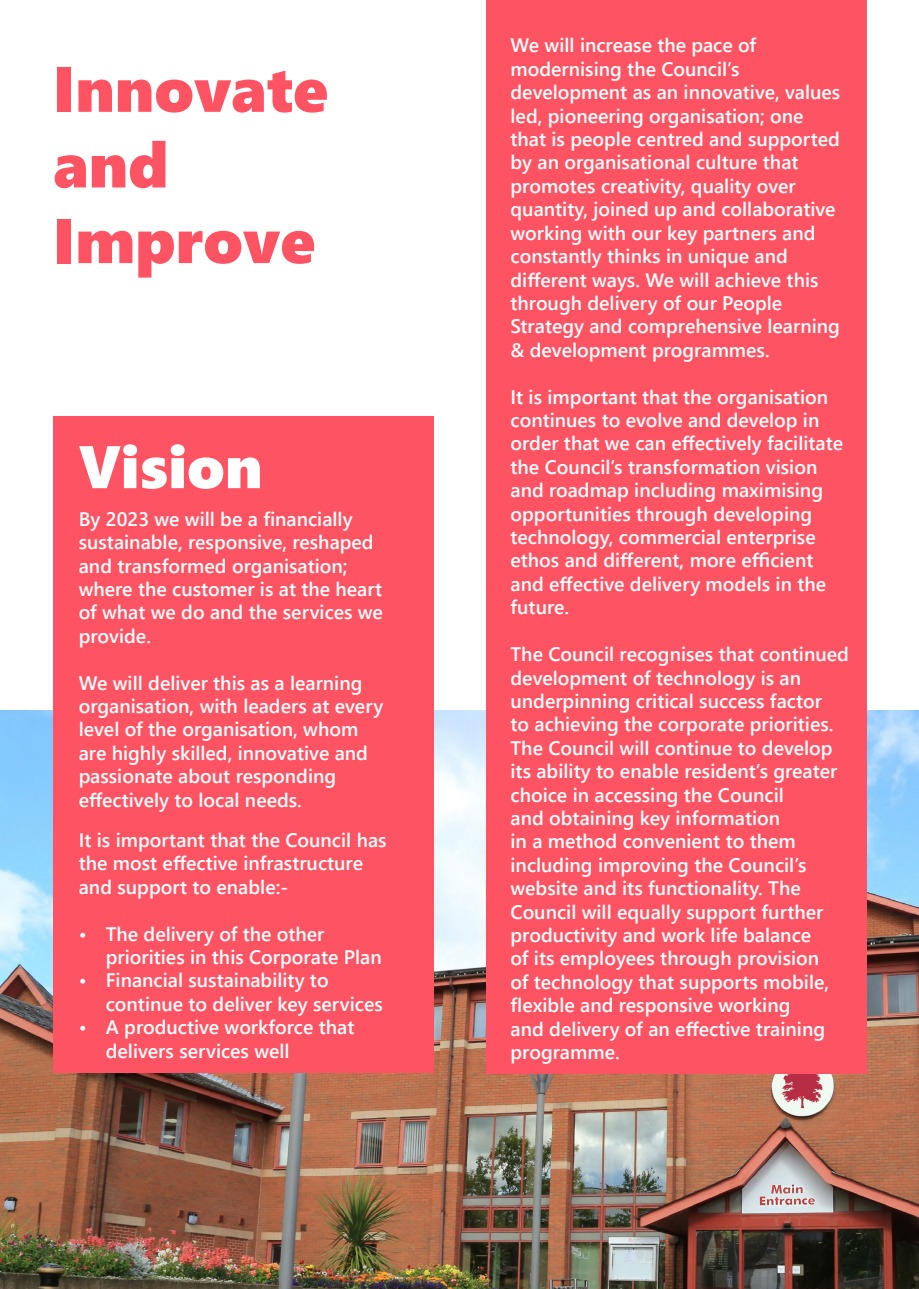
<style>
.page{position:relative;width:919px;height:1289px;background:#fff}
.page>*{position:absolute;margin:0;border:0;box-sizing:border-box;transform-origin:0 0}
.t1{font:63px/75.6px "Segoe UI Black";color:#fe5363}
.t2{font:60px "Segoe UI Black";color:#fff}
.t3{font:600 19.5px/23.4px "Segoe UI";color:#fff}
</style>
<div class="page">
<img style="left:0;top:710px;width:918px;height:578px">
<div style="left:486px;top:0;width:381px;height:1073px;background:#fe5363"></div>
<div style="left:53px;top:416px;width:381px;height:657px;background:#fe5363"></div>
<p class="t1" style="left:53px;top:48px;width:276px">Innovate and<br>Improve</p>
<p class="t2" style="left:79px;top:423px;width:185px">Vision</p>
<p class="t3" style="left:79px;top:505px;width:306px">By 2023 we will be a financially sustainable, responsive, reshaped and transformed organisation; where the customer is at the heart of what we do and the services we provide.</p>
<p class="t3" style="left:79px;top:669px;width:306px">We will deliver this as a learning organisation, with leaders at every level of the organisation, whom are highly skilled, innovative and passionate about responding effectively to local needs.</p>
<p class="t3" style="left:79px;top:826px;width:309px">It is important that the Council has the most effective infrastructure and support to enable:-</p>
<p class="t3" style="left:106px;top:920px;width:277px;text-indent:-27px">• The delivery of the other priorities in this Corporate Plan</p>
<p class="t3" style="left:106px;top:967px;width:278px;text-indent:-27px">• Financial sustainability to continue to deliver key services</p>
<p class="t3" style="left:106px;top:1014px;width:250px;text-indent:-27px">• A productive workforce that delivers services well</p>
<p class="t3" style="left:510px;top:32px;width:331px">We will increase the pace of modernising the Council’s development as an innovative, values led, pioneering organisation; one that is people centred and supported by an organisational culture that promotes creativity, quality over quantity, joined up and collaborative working with our key partners and constantly thinks in unique and different ways. We will achieve this through delivery of our People Strategy and comprehensive learning &amp; development programmes.</p>
<p class="t3" style="left:510px;top:383px;width:334px">It is important that the organisation continues to evolve and develop in order that we can effectively facilitate the Council’s transformation vision and roadmap including maximising opportunities through developing technology, commercial enterprise ethos and different, more efficient and effective delivery models in the future.</p>
<p class="t3" style="left:510px;top:641px;width:340px">The Council recognises that continued development of technology is an underpinning critical success factor<br>to achieving the corporate priorities.<br>The Council will continue to develop its ability to enable resident’s greater choice in accessing the Council<br>and obtaining key information<br>in a method convenient to them including improving the Council’s website and its functionality. The Council will equally support further productivity and work life balance<br>of its employees through provision<br>of technology that supports mobile, flexible and responsive working<br>and delivery of an effective training programme.</p>
</div>
